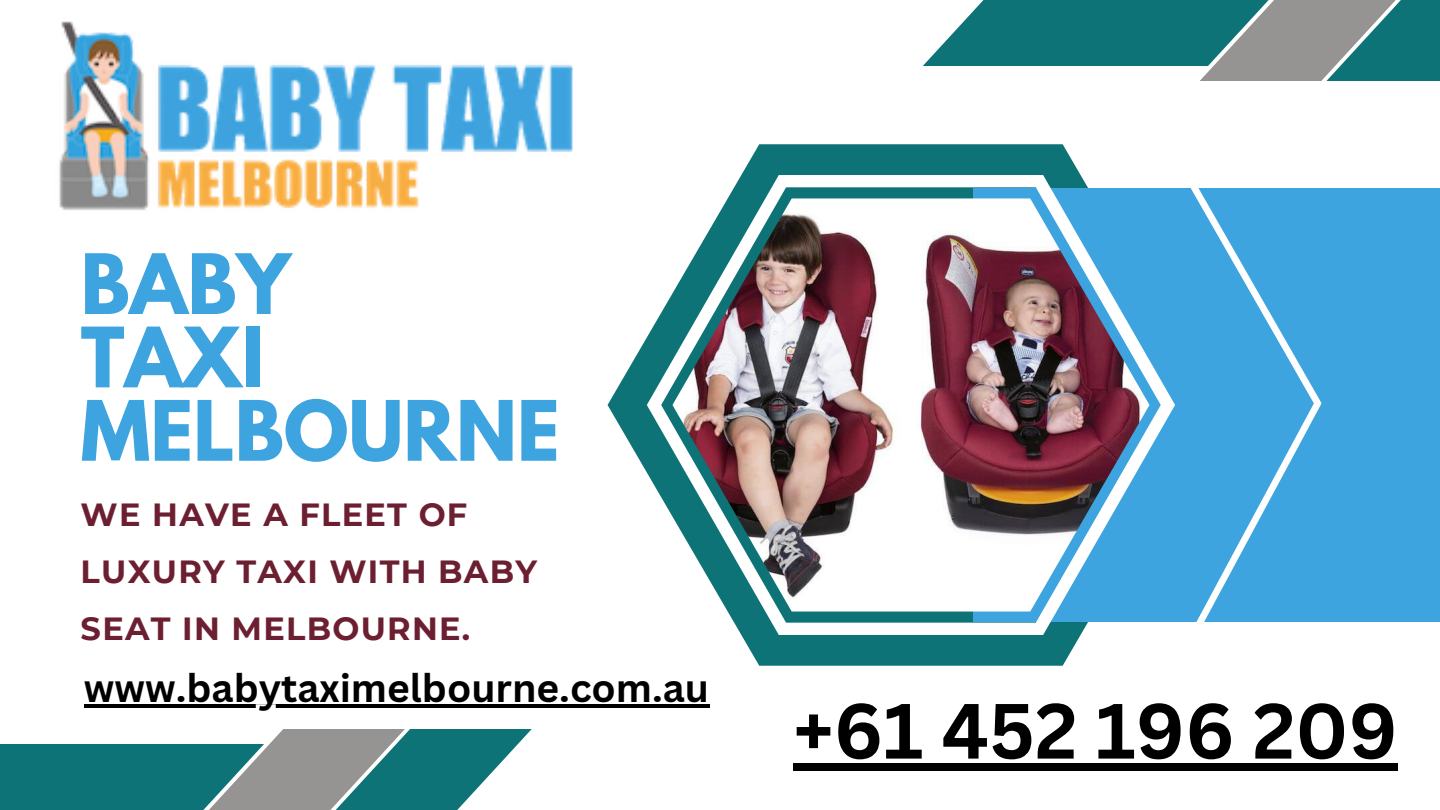
<style>
.page{position:relative;width:1440px;height:810px;background:#fff}
.page>*{position:absolute;margin:0;border:0;box-sizing:border-box;transform-origin:0 0}
.t1{font:700 76.4px "Canva Sans";color:#000}
.t2{font:700 73.7px/73.4px "League Spartan";color:#3ea4df}
.t3{font:700 38.9px "Canva Sans";color:#000}
.t4{font:700 32px/57px "Montserrat";letter-spacing:.04em;color:#6c1f31}
</style>
<div class="page">
<svg style="left:608px;top:144px;width:473px;height:522px"></svg>
<div style="left:973px;top:188px;width:467px;height:434px;background:#3ea4df"></div>
<svg style="left:923px;top:0;width:403px;height:81px"></svg>
<svg style="left:0;top:729px;width:532px;height:81px"></svg>
<svg style="left:1326px;top:0;width:114px;height:81px;background:#3f8285"></svg>
<svg style="left:647px;top:175px;width:528px;height:460px"></svg>
<img style="left:672px;top:198px;width:477px;height:414px">
<svg style="left:1190px;top:188px;width:132px;height:434px"></svg>
<img style="left:59px;top:21px;width:514px;height:189px">
<hr style="left:84px;top:705px;width:625px;height:3px;background:#000">
<div style="left:793px;top:763px;width:605px;height:7px;background:#000"></div>
<p class="t2" style="left:81px;top:257px;width:212px">BABY</p>
<p class="t2" style="left:81px;top:330px;width:481px">TAXI<br>MELBOURNE</p>
<p class="t4" style="left:81px;top:486px;width:458px">WE HAVE A FLEET OF<br>LUXURY TAXI WITH BABY<br>SEAT IN MELBOURNE.</p>
<p class="t3" style="left:84px;top:661px;width:627px">www.babytaximelbourne.com.au</p>
<p class="t1" style="left:793px;top:677px;width:606px">+61 452 196 209</p>
</div>
